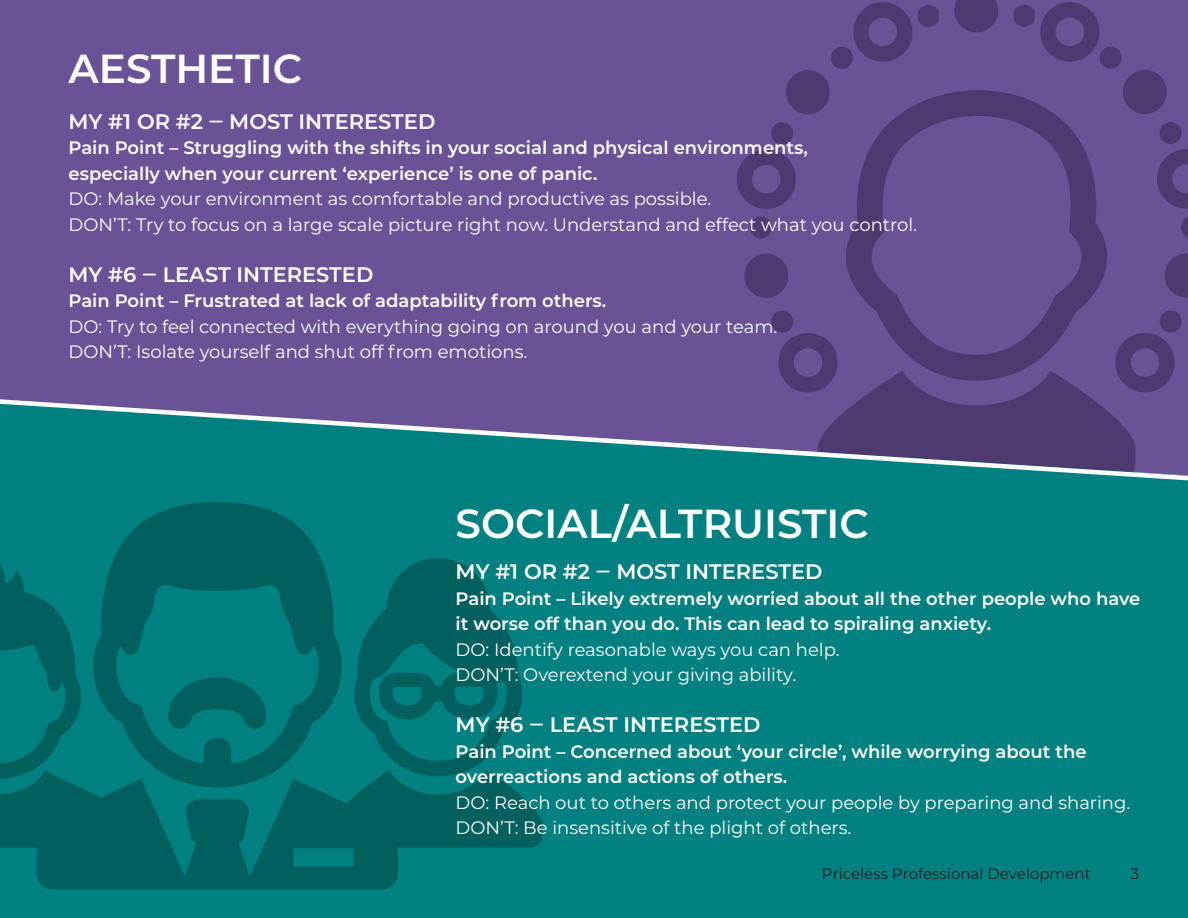
<style>
.page{position:relative;width:1188px;height:918px;background:#fff}
.page>*{position:absolute;margin:0;border:0;box-sizing:border-box;transform-origin:0 0}
.t1{font:600 40.5px "Montserrat";color:#fff}
.t2{font:600 21px "Montserrat";color:#fff}
.t3{font:18px/25.5px "Montserrat";color:#fff}
.t4{font:600 18px/25.5px "Montserrat";color:#fff}
.t5{font:15px "Montserrat";color:#231f20}
</style>
<div class="page">
<div style="left:0;top:0;width:1188px;height:397px;background:#695296"></div>
<svg style="left:742px;top:252px;width:47px;height:46px;background:#55417c"></svg>
<svg style="left:1163px;top:251px;width:25px;height:47px"></svg>
<div style="left:750px;top:216px;width:22px;height:23px;background:#4d3a71;border-radius:50%"></div>
<svg style="left:1181px;top:216px;width:7px;height:22px"></svg>
<svg style="left:734px;top:121px;width:63px;height:88px;background:#5c4785"></svg>
<svg style="left:1154px;top:120px;width:34px;height:89px;background:#5b4683"></svg>
<svg style="left:783px;top:0;width:157px;height:114px;background:#614b8b"></svg>
<svg style="left:1012px;top:1px;width:158px;height:113px;background:#614b8b"></svg>
<svg style="left:954px;top:0;width:44px;height:33px"></svg>
<svg style="left:846px;top:90px;width:261px;height:219px;background:#614b8c"></svg>
<svg style="left:770px;top:309px;width:413px;height:88px;background:#5f4989"></svg>
<div style="left:0;top:483px;width:1188px;height:435px;background:#008080"></div>
<svg style="left:354px;top:558px;width:169px;height:212px;background:#006e6c"></svg>
<svg style="left:0;top:770px;width:542px;height:119px;background:#006967"></svg>
<svg style="left:0;top:564px;width:83px;height:215px;background:#007372"></svg>
<svg style="left:93px;top:502px;width:251px;height:285px;background:#00706f"></svg>
<svg style="left:0;top:397px;width:1188px;height:86px;background:#396c8a"></svg>
<h1 class="t1" style="left:69px;top:40px;width:235px">AESTHETIC</h1>
<p class="t2" style="left:69px;top:107px;width:368px">MY #1 OR #2 ‒ MOST INTERESTED</p>
<p class="t4" style="left:69px;top:134px;width:741px">Pain Point – Struggling with the shifts in your social and physical environments, especially when your current ‘experience’ is one of panic.</p>
<p class="t3" style="left:69px;top:186px;width:850px">DO: Make your environment as comfortable and productive as possible.<br>DON’T: Try to focus on a large scale picture right now. Understand and effect what you control.</p>
<p class="t2" style="left:69px;top:260px;width:306px">MY #6 ‒ LEAST INTERESTED</p>
<p class="t4" style="left:69px;top:287px;width:539px">Pain Point – Frustrated at lack of adaptability from others.</p>
<p class="t3" style="left:69px;top:313px;width:710px">DO: Try to feel connected with everything going on around you and your team.<br>DON’T: Isolate yourself and shut off from emotions.</p>
<h1 class="t1" style="left:456px;top:495px;width:415px">SOCIAL/ALTRUISTIC</h1>
<p class="t2" style="left:456px;top:557px;width:368px">MY #1 OR #2 ‒ MOST INTERESTED</p>
<p class="t4" style="left:456px;top:585px;width:686px">Pain Point – Likely extremely worried about all the other people who have it worse off than you do. This can lead to spiraling anxiety.</p>
<p class="t3" style="left:456px;top:636px;width:385px">DO: Identify reasonable ways you can help.<br>DON’T: Overextend your giving ability.</p>
<p class="t2" style="left:456px;top:710px;width:306px">MY #6 ‒ LEAST INTERESTED</p>
<p class="t4" style="left:456px;top:738px;width:633px">Pain Point – Concerned about ‘your circle’, while worrying about the overreactions and actions of others.</p>
<p class="t3" style="left:456px;top:789px;width:676px">DO: Reach out to others and protect your people by preparing and sharing.<br>DON’T: Be insensitive of the plight of others.</p>
<p class="t5" style="left:822px;top:863px;width:270px">Priceless Professional Development</p>
<p class="t5" style="left:1131px;top:863px;width:10px">3</p>
</div>
